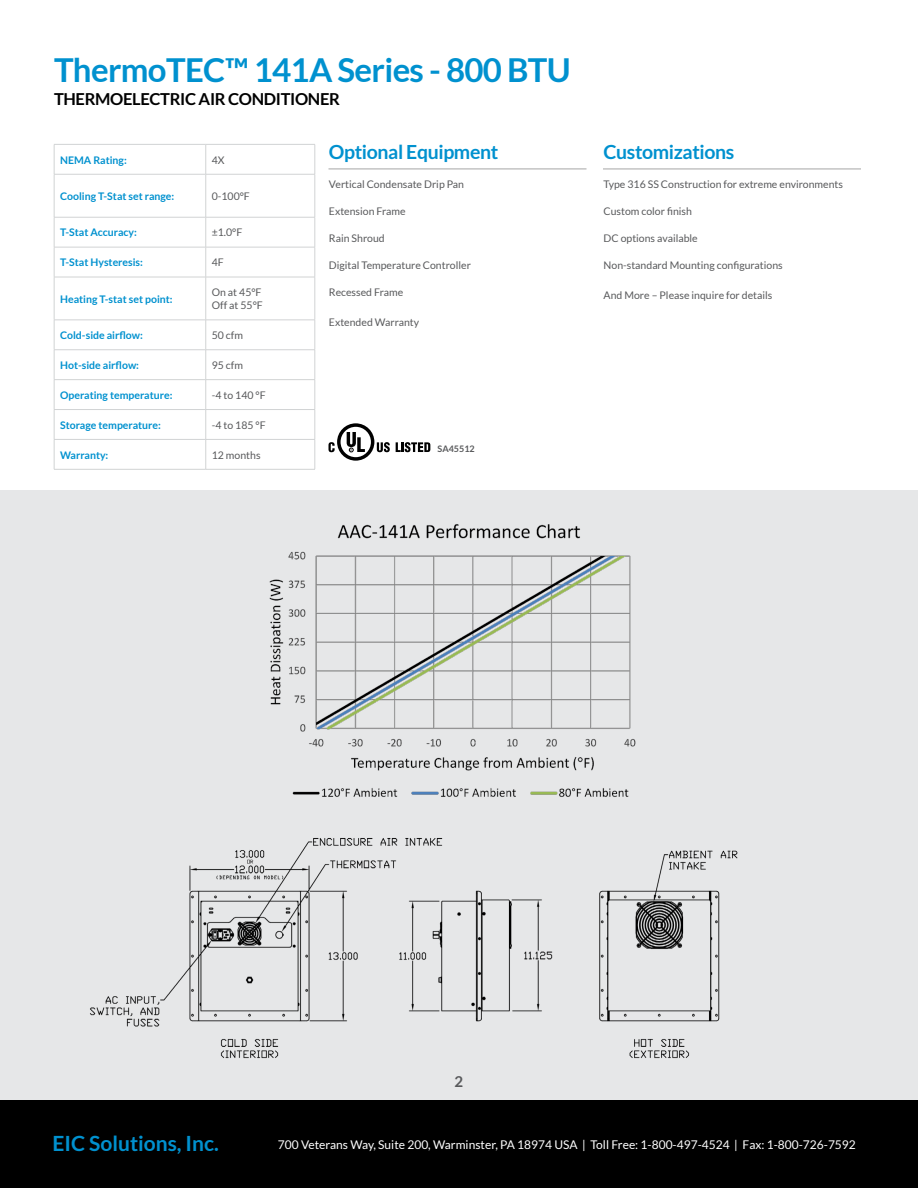
<style>
.page{position:relative;width:918px;height:1188px;background:#fff}
.page>*{position:absolute;margin:0;border:0;box-sizing:border-box;transform-origin:0 0}
.t1{font:700 33px "Lato";letter-spacing:-.02em;color:#0091cf}
.t2{font:700 21px "Lato";color:#0091cf}
.t3{font:700 19.5px "Lato";letter-spacing:-.02em;color:#0091cf}
.t4{font:700 16.5px "Lato";letter-spacing:-.02em;color:#000}
.t5{font:700 15px "Lato";color:#58595b}
.t6{font:12px "Lato";color:#fff}
.t7{font:10.5px/13.5px "Lato";color:#58595b}
.t8{font:700 10.5px "Lato";color:#0091cf}
.t9{font:700 9px "Lato";color:#58595b}
</style>
<div class="page">
<div style="left:0;top:490px;width:918px;height:698px;background:#e6e7e8"></div>
<svg style="left:55px;top:145px;width:260px;height:324px"></svg>
<hr style="left:206px;top:144px;width:109px;height:1px;background:#d1d3d4">
<svg style="left:315px;top:145px;width:1px;height:29px"></svg>
<hr style="left:206px;top:174px;width:109px;height:1px;background:#d1d3d4">
<hr style="left:315px;top:174px;width:1px;height:43px;background:#d1d3d4">
<hr style="left:206px;top:217px;width:109px;height:1px;background:#d1d3d4">
<hr style="left:315px;top:217px;width:1px;height:30px;background:#d1d3d4">
<hr style="left:206px;top:247px;width:109px;height:1px;background:#d1d3d4">
<hr style="left:315px;top:247px;width:1px;height:30px;background:#d1d3d4">
<hr style="left:206px;top:277px;width:109px;height:1px;background:#d1d3d4">
<hr style="left:315px;top:277px;width:1px;height:43px;background:#d1d3d4">
<hr style="left:206px;top:320px;width:109px;height:1px;background:#d1d3d4">
<hr style="left:315px;top:320px;width:1px;height:30px;background:#d1d3d4">
<hr style="left:206px;top:349px;width:109px;height:1px;background:#d1d3d4">
<hr style="left:206px;top:379px;width:109px;height:1px;background:#d1d3d4">
<hr style="left:206px;top:409px;width:109px;height:1px;background:#d1d3d4">
<hr style="left:206px;top:439px;width:109px;height:1px;background:#d1d3d4">
<svg style="left:315px;top:350px;width:1px;height:119px"></svg>
<hr style="left:206px;top:469px;width:109px;height:1px;background:#d1d3d4">
<hr style="left:54px;top:144px;width:152px;height:1px;background:#d1d3d4">
<svg style="left:54px;top:145px;width:1px;height:29px"></svg>
<svg style="left:206px;top:145px;width:1px;height:29px"></svg>
<hr style="left:54px;top:174px;width:152px;height:1px;background:#d1d3d4">
<hr style="left:54px;top:174px;width:1px;height:43px;background:#d1d3d4">
<hr style="left:206px;top:174px;width:1px;height:43px;background:#d1d3d4">
<hr style="left:54px;top:217px;width:152px;height:1px;background:#d1d3d4">
<hr style="left:54px;top:217px;width:1px;height:30px;background:#d1d3d4">
<hr style="left:206px;top:217px;width:1px;height:30px;background:#d1d3d4">
<hr style="left:54px;top:247px;width:152px;height:1px;background:#d1d3d4">
<hr style="left:54px;top:247px;width:1px;height:30px;background:#d1d3d4">
<hr style="left:206px;top:247px;width:1px;height:30px;background:#d1d3d4">
<hr style="left:54px;top:277px;width:152px;height:1px;background:#d1d3d4">
<hr style="left:54px;top:277px;width:1px;height:43px;background:#d1d3d4">
<hr style="left:206px;top:277px;width:1px;height:43px;background:#d1d3d4">
<hr style="left:54px;top:320px;width:152px;height:1px;background:#d1d3d4">
<hr style="left:54px;top:320px;width:1px;height:30px;background:#d1d3d4">
<hr style="left:206px;top:320px;width:1px;height:30px;background:#d1d3d4">
<hr style="left:54px;top:349px;width:152px;height:1px;background:#d1d3d4">
<hr style="left:54px;top:379px;width:152px;height:1px;background:#d1d3d4">
<hr style="left:54px;top:409px;width:152px;height:1px;background:#d1d3d4">
<hr style="left:54px;top:439px;width:152px;height:1px;background:#d1d3d4">
<svg style="left:54px;top:350px;width:1px;height:119px"></svg>
<svg style="left:206px;top:350px;width:1px;height:119px"></svg>
<hr style="left:54px;top:469px;width:152px;height:1px;background:#d1d3d4">
<hr style="left:603px;top:169px;width:258px;height:1px;background:#a5a5a5">
<hr style="left:328px;top:169px;width:258px;height:1px;background:#a5a5a5">
<div style="left:0;top:1100px;width:918px;height:88px;background:#000"></div>
<img style="left:269px;top:524px;width:367px;height:273px">
<img style="left:90px;top:838px;width:648px;height:221px">
<svg style="left:396px;top:442px;width:34px;height:10px"></svg>
<svg style="left:329px;top:423px;width:61px;height:38px"></svg>
<h1 class="t1" style="left:54px;top:51px;width:518px">ThermoTEC™ 141A Series - 800 BTU</h1>
<h3 class="t4" style="left:54px;top:90px;width:288px">THERMOELECTRIC AIR CONDITIONER</h3>
<p class="t8" style="left:60px;top:154px;width:68px">NEMA Rating:</p>
<p class="t7" style="left:212px;top:153px;width:14px">4X</p>
<p class="t8" style="left:60px;top:190px;width:116px">Cooling T-Stat set range:</p>
<p class="t7" style="left:212px;top:189px;width:40px">0-100°F</p>
<p class="t8" style="left:60px;top:227px;width:78px">T-Stat Accuracy:</p>
<p class="t7" style="left:212px;top:226px;width:32px">±1.0°F</p>
<p class="t8" style="left:60px;top:256px;width:84px">T-Stat Hysteresis:</p>
<p class="t7" style="left:212px;top:256px;width:14px">4F</p>
<p class="t8" style="left:60px;top:293px;width:114px">Heating T-stat set point:</p>
<p class="t7" style="left:212px;top:285px;width:53px">On at 45°F<br>Off at 55°F</p>
<p class="t8" style="left:60px;top:329px;width:84px">Cold-side airflow:</p>
<p class="t7" style="left:212px;top:328px;width:33px">50 cfm</p>
<p class="t8" style="left:60px;top:359px;width:80px">Hot-side airflow:</p>
<p class="t7" style="left:212px;top:358px;width:33px">95 cfm</p>
<p class="t8" style="left:60px;top:389px;width:114px">Operating temperature:</p>
<p class="t7" style="left:212px;top:388px;width:55px">-4 to 140 °F</p>
<p class="t8" style="left:60px;top:419px;width:102px">Storage temperature:</p>
<p class="t7" style="left:212px;top:418px;width:55px">-4 to 185 °F</p>
<p class="t8" style="left:60px;top:449px;width:50px">Warranty:</p>
<p class="t7" style="left:212px;top:448px;width:50px">12 months</p>
<h3 class="t3" style="left:329px;top:141px;width:171px">Optional Equipment</h3>
<p class="t7" style="left:329px;top:177px;width:137px">Vertical Condensate Drip Pan</p>
<p class="t7" style="left:329px;top:204px;width:78px">Extension Frame</p>
<p class="t7" style="left:329px;top:231px;width:57px">Rain Shroud</p>
<p class="t7" style="left:329px;top:258px;width:143px">Digital Temperature Controller</p>
<p class="t7" style="left:329px;top:285px;width:76px">Recessed Frame</p>
<p class="t7" style="left:329px;top:315px;width:92px">Extended Warranty</p>
<p class="t9" style="left:438px;top:443px;width:39px">SA45512</p>
<h3 class="t3" style="left:604px;top:141px;width:132px">Customizations</h3>
<p class="t7" style="left:604px;top:177px;width:241px">Type 316 SS Construction for extreme environments</p>
<p class="t7" style="left:604px;top:204px;width:90px">Custom color finish</p>
<p class="t7" style="left:604px;top:231px;width:96px">DC options available</p>
<p class="t7" style="left:604px;top:258px;width:181px">Non-standard Mounting configurations</p>
<p class="t7" style="left:604px;top:288px;width:170px">And More – Please inquire for details</p>
<h3 class="t5" style="left:455px;top:1073px;width:10px">2</h3>
<h2 class="t2" style="left:52px;top:1131px;width:168px">EIC Solutions, Inc.</h2>
<p class="t6" style="left:278px;top:1138px;width:580px">700 Veterans Way, Suite 200, Warminster, PA 18974 USA | Toll Free: 1-800-497-4524 | Fax: 1-800-726-7592</p>
</div>
